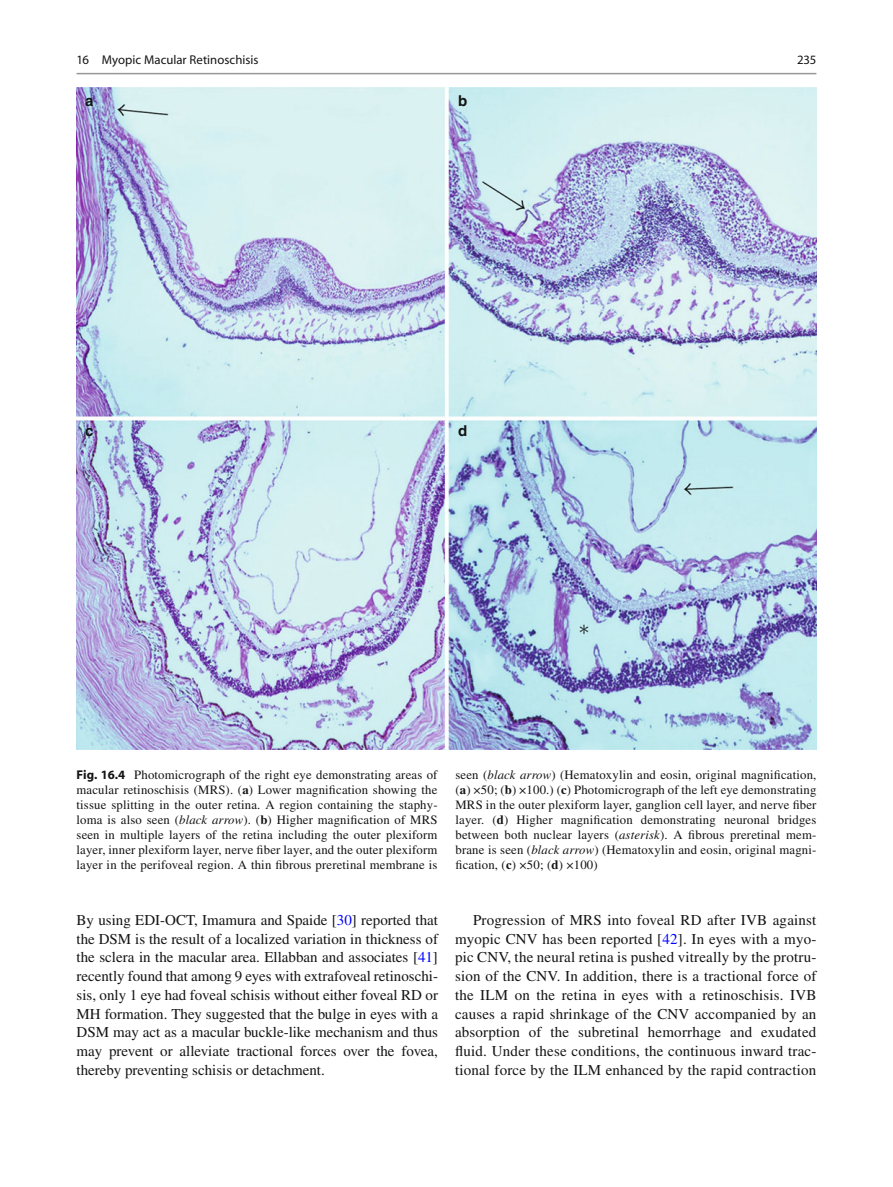
<style>
.page{position:relative;width:893px;height:1187px;background:#fff}
.page>*{position:absolute;margin:0;border:0;box-sizing:border-box;transform-origin:0 0}
.t1{font:15px/18.8px "Times";letter-spacing:.005em;color:#131413;text-align:justify}
.t2{font:700 15px "Helvetica";color:#131413}
.t3{font:12.75px/15px "Times";letter-spacing:.015em;color:#131413;text-align:justify}
.t4{font:12.75px "Myriad";color:#131413}
.s1{font-family:"Myriad";font-weight:700}
.s2{font-weight:700}
.s3{font-style:italic}
.s4{color:#00f}
</style>
<div class="page">
<img style="left:77px;top:88px;width:739px;height:661px">
<hr style="left:77px;top:73px;width:739px;height:1px;background:#989898">
<p class="t4" style="left:77px;top:55px;width:184px">16 Myopic Macular Retinoschisis</p>
<p class="t2" style="left:85px;top:95px;width:10px">a</p>
<p class="t2" style="left:458px;top:95px;width:11px">b</p>
<p class="t2" style="left:85px;top:424px;width:10px">c</p>
<p class="t2" style="left:458px;top:424px;width:11px">d</p>
<p class="t4" style="left:797px;top:55px;width:21px">235</p>
<p class="t3" style="left:77px;top:768px;width:363px"><span class="s1">Fig. 16.4</span> Photomicrograph of the right eye demonstrating areas of macular retinoschisis (MRS). ( <span class="s2">a</span> ) Lower magnification showing the tissue splitting in the outer retina. A region containing the staphy&shy;loma is also seen ( <span class="s3">black arrow</span> ). ( <span class="s2">b</span> ) Higher magnification of MRS seen in multiple layers of the retina including the outer plexiform layer, inner plexiform layer, nerve fiber layer, and the outer plexiform layer in the perifoveal region. A thin fibrous preretinal membrane is</p>
<p class="t3" style="left:455px;top:768px;width:362px">seen ( <span class="s3">black arrow</span> ) (Hematoxylin and eosin, original magnification, ( <span class="s2">a</span> ) ×50; ( <span class="s2">b</span> ) ×100.) ( <span class="s2">c</span> ) Photomicrograph of the left eye demonstrating MRS in the outer plexiform layer, ganglion cell layer, and nerve fiber layer. ( <span class="s2">d</span> ) Higher magnification demonstrating neuronal bridges between both nuclear layers ( <span class="s3">asterisk</span> ). A fibrous preretinal mem&shy;brane is seen ( <span class="s3">black arrow</span> ) (Hematoxylin and eosin, original magni&shy;fication, ( <span class="s2">c</span> ) ×50; ( <span class="s2">d</span> ) ×100)</p>
<p class="t1" style="left:77px;top:911px;width:363px">By using EDI-OCT, Imamura and Spaide [ <span class="s4">30</span> ] reported that the DSM is the result of a localized variation in thickness of the sclera in the macular area. Ellabban and associates [ <span class="s4">41</span> ] recently found that among 9 eyes with extrafoveal retinoschi&shy;sis, only 1 eye had foveal schisis without either foveal RD or MH formation. They suggested that the bulge in eyes with a DSM may act as a macular buckle-like mechanism and thus may prevent or alleviate tractional forces over the fovea, thereby preventing schisis or detachment.</p>
<p class="t1" style="left:455px;top:911px;width:363px;text-indent:18px">Progression of MRS into foveal RD after IVB against myopic CNV has been reported [ <span class="s4">42</span> ]. In eyes with a myo&shy;pic CNV, the neural retina is pushed vitreally by the protru&shy;sion of the CNV. In addition, there is a tractional force of the ILM on the retina in eyes with a retinoschisis. IVB causes a rapid shrinkage of the CNV accompanied by an absorption of the subretinal hemorrhage and exudated fluid. Under these conditions, the continuous inward trac&shy;tional force by the ILM enhanced by the rapid contraction</p>
</div>
